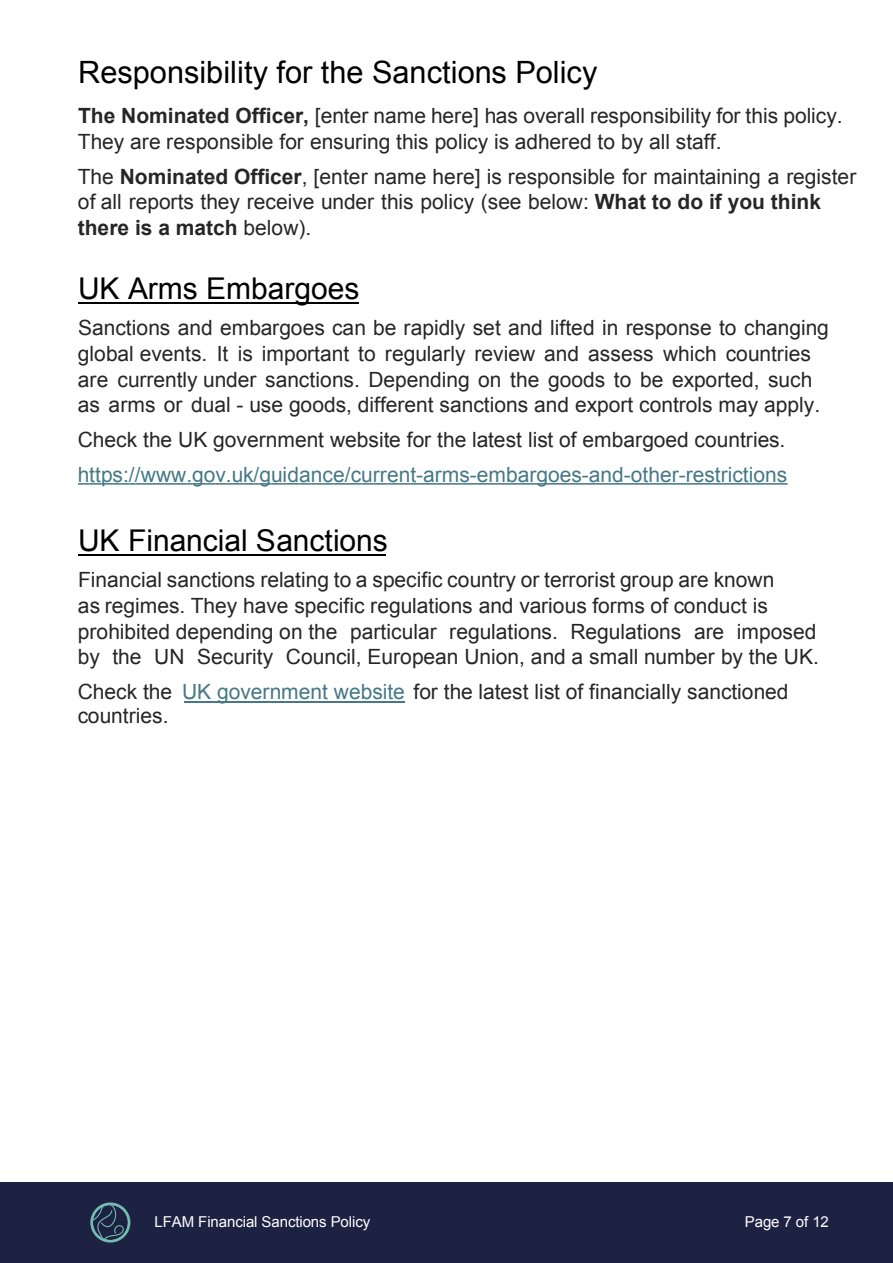
<style>
.page{position:relative;width:893px;height:1263px;background:#fff}
.page>*{position:absolute;margin:0;border:0;box-sizing:border-box;transform-origin:0 0}
.t1{font:30.75px "Arial";color:#000}
.t2{font:30px "Arial";color:#000}
.t3{font:21px/25.7px "Arial";color:#262626}
.t4{font:21px "Arial";color:#467886}
.t5{font:15px "Arial";letter-spacing:-.005em;color:#fff}
.s1{font-weight:700}
.s2{color:#467886}
</style>
<div class="page">
<hr style="left:78px;top:302px;width:280px;height:2px;background:#000">
<svg style="left:78px;top:483px;width:63px;height:2px"></svg>
<hr style="left:141px;top:483px;width:46px;height:2px;background:#467886">
<svg style="left:187px;top:483px;width:224px;height:2px"></svg>
<hr style="left:411px;top:483px;width:377px;height:2px;background:#467886">
<hr style="left:78px;top:554px;width:308px;height:2px;background:#000">
<hr style="left:184px;top:701px;width:220px;height:2px;background:#467886">
<div style="left:0;top:1182px;width:893px;height:81px;background:#1d2242"></div>
<svg style="left:90px;top:1202px;width:40px;height:41px"></svg>
<svg style="left:93px;top:1205px;width:35px;height:35px"></svg>
<svg style="left:93px;top:1205px;width:31px;height:35px"></svg>
<h1 class="t1" style="left:78px;top:52px;width:521px">Responsibility for the Sanctions Policy</h1>
<p class="t3" style="left:78px;top:104px;width:766px"><span class="s1">The Nominated Officer,</span> [enter name here] has overall responsibility for this policy.<br>They are responsible for ensuring this policy is adhered to by all staff.</p>
<p class="t3" style="left:78px;top:164px;width:780px">The <span class="s1">Nominated Officer</span>, [enter name here] is responsible for maintaining a register of all reports they receive under this policy (see below: <span class="s1">What to do if you think there is a match</span> below).</p>
<h2 class="t2" style="left:78px;top:268px;width:283px">UK Arms Embargoes</h2>
<p class="t3" style="left:78px;top:315px;width:753px">Sanctions and embargoes can be rapidly set and lifted in response to changing global events. It is important to regularly review and assess which countries are currently under sanctions. Depending on the goods to be exported, such as arms or dual - use goods, different sanctions and export controls may apply.</p>
<p class="t3" style="left:78px;top:427px;width:709px">Check the UK government website for the latest list of embargoed countries.</p>
<p class="t4" style="left:78px;top:461px;width:711px">https://www.gov.uk/guidance/current-arms-embargoes-and-other-restrictions</p>
<h2 class="t2" style="left:78px;top:520px;width:311px">UK Financial Sanctions</h2>
<p class="t3" style="left:78px;top:567px;width:743px">Financial sanctions relating to a specific country or terrorist group are known<br>as regimes. They have specific regulations and various forms of conduct is prohibited depending on the particular regulations. Regulations are imposed by the UN Security Council, European Union, and a small number by the UK.</p>
<p class="t3" style="left:78px;top:680px;width:712px;line-height:23.9px">Check the <span class="s2">UK government website</span> for the latest list of financially sanctioned countries.</p>
<p class="t5" style="left:155px;top:1211px;width:217px">LFAM Financial Sanctions Policy</p>
<p class="t5" style="left:745px;top:1211px;width:86px">Page 7 of 12</p>
</div>
